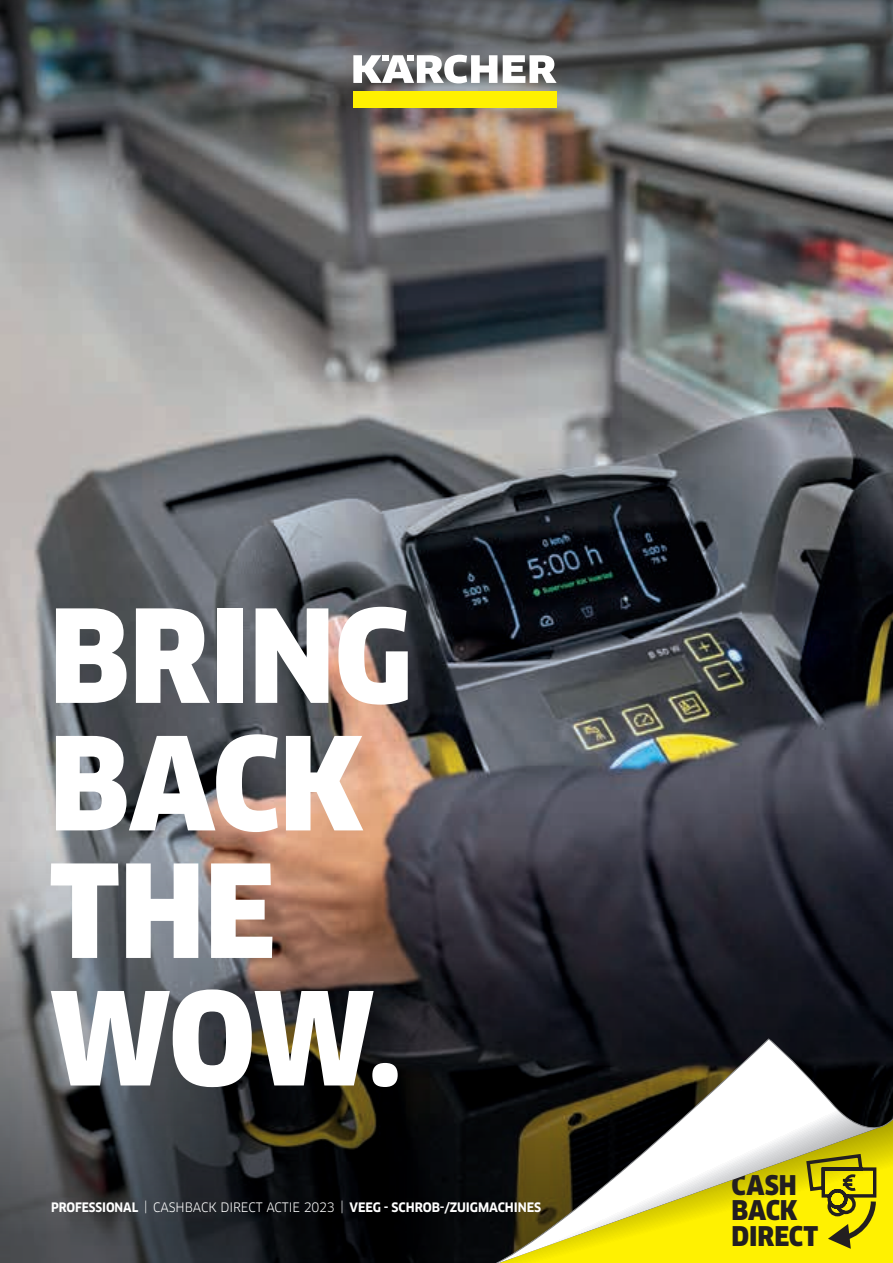
<style>
.page{position:relative;width:893px;height:1263px;background:#fff}
.page>*{position:absolute;margin:0;border:0;box-sizing:border-box;transform-origin:0 0}
.t1{font:900 126px/127.5px "Clan Pro Narr";letter-spacing:-.005em;color:#fff}
.t2{font:900 26.55px/25.8px "Clan Pro Narr";letter-spacing:-.005em;color:#231f20}
.t3{font:12.75px "Clan Pro";letter-spacing:-.005em;color:#fff;scale:.95 1}
.s1{font-family:"Clan Pro Narr";font-weight:700}
.s2{font-weight:700}
</style>
<div class="page">
<img style="left:0;top:264px;width:893px;height:549px">
<svg style="left:0;top:813px;width:893px;height:450px;background:#433f42"></svg>
<img style="left:0;top:0;width:893px;height:264px">
<div style="left:353px;top:92px;width:204px;height:16px;background:#fff101"></div>
<svg style="left:503px;top:55px;width:54px;height:28px"></svg>
<svg style="left:353px;top:55px;width:144px;height:28px"></svg>
<svg style="left:435px;top:1039px;width:458px;height:224px"></svg>
<h1 class="t1" style="left:50px;top:594px;width:364px">BRING<br>BACK<br>THE<br>WOW.</h1>
<p class="t3" style="left:51px;top:1200px;width:517px"><span class="s1">PROFESSIONAL</span> | CASHBACK DIRECT ACTIE 2023 | <span class="s2">VEEG - SCHROB-/ZUIGMACHINES</span></p>
<h2 class="t2" style="left:731px;top:1172px;width:88px">CASH<br>BACK<br>DIRECT</h2>
</div>
